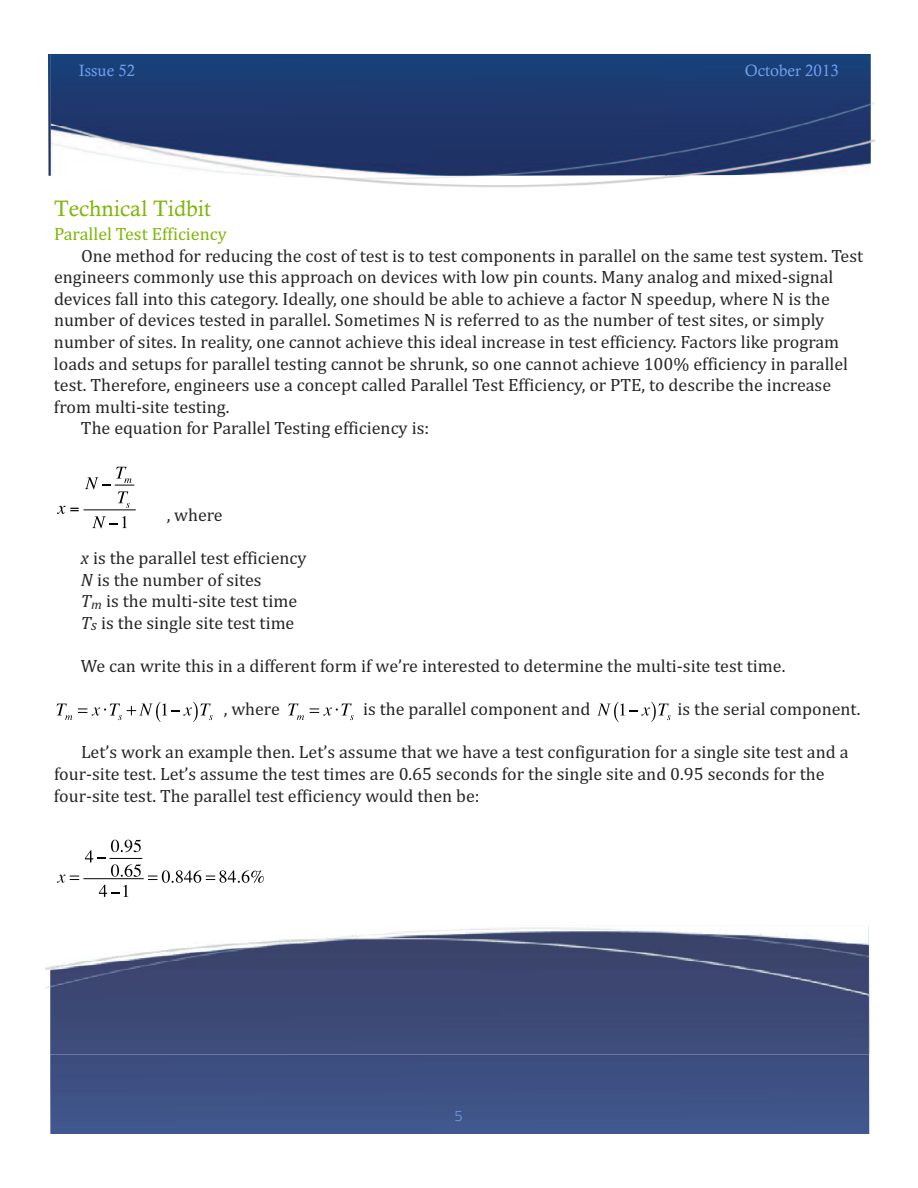
<style>
.page{position:relative;width:918px;height:1188px;background:#fff}
.page>*{position:absolute;margin:0;border:0;box-sizing:border-box;transform-origin:0 0}
.t1{font:22.5px "Calisto";color:#7eb606}
.t2{font:18px/21.6px "Cambria";color:#272627}
.t3{font:18px "Cambria";color:#7eb606}
.t4{font:16.5px "Calisto";color:#6fa0ef}
.t5{font:16.5px "Courier";color:#6fa0ef}
.s1{font-style:italic}
</style>
<div class="page">
<img style="left:48px;top:54px;width:3px;height:122px">
<img style="left:51px;top:54px;width:820px;height:122px">
<img style="left:50px;top:1054px;width:820px;height:80px">
<img style="left:50px;top:925px;width:819px;height:129px">
<svg style="left:57px;top:506px;width:22px;height:8px"></svg>
<svg style="left:85px;top:467px;width:49px;height:41px"></svg>
<svg style="left:92px;top:516px;width:35px;height:12px"></svg>
<hr style="left:83px;top:509px;width:53px;height:1px;background:#040503">
<svg style="left:57px;top:704px;width:15px;height:16px"></svg>
<svg style="left:78px;top:702px;width:135px;height:20px"></svg>
<svg style="left:288px;top:704px;width:16px;height:16px"></svg>
<svg style="left:310px;top:704px;width:44px;height:16px"></svg>
<svg style="left:597px;top:702px;width:74px;height:20px"></svg>
<svg style="left:57px;top:875px;width:22px;height:8px"></svg>
<svg style="left:85px;top:839px;width:56px;height:38px"></svg>
<hr style="left:109px;top:858px;width:33px;height:1px;background:#040503">
<svg style="left:99px;top:885px;width:29px;height:12px"></svg>
<hr style="left:83px;top:878px;width:61px;height:1px;background:#040503">
<svg style="left:148px;top:870px;width:116px;height:13px"></svg>
<p class="t4" style="left:79px;top:64px;width:58px">Issue 52</p>
<p class="t4" style="left:745px;top:64px;width:95px">October 2013</p>
<p class="t1" style="left:54px;top:200px;width:159px">Technical Tidbit</p>
<p class="t3" style="left:54px;top:223px;width:174px">Parallel Test Efficiency</p>
<p class="t2" style="left:81px;top:245px;width:784px">One method for reducing the cost of test is to test components in parallel on the same test system. Test</p>
<p class="t2" style="left:54px;top:266px;width:781px">engineers commonly use this approach on devices with low pin counts. Many analog and mixed-signal</p>
<p class="t2" style="left:54px;top:288px;width:777px">devices fall into this category. Ideally, one should be able to achieve a factor N speedup, where N is the</p>
<p class="t2" style="left:54px;top:309px;width:772px">number of devices tested in parallel. Sometimes N is referred to as the number of test sites, or simply</p>
<p class="t2" style="left:54px;top:331px;width:787px">number of sites. In reality, one cannot achieve this ideal increase in test efficiency. Factors like program</p>
<p class="t2" style="left:54px;top:353px;width:796px">loads and setups for parallel testing cannot be shrunk, so one cannot achieve 100% efficiency in parallel</p>
<p class="t2" style="left:54px;top:374px;width:779px">test. Therefore, engineers use a concept called Parallel Test Efficiency, or PTE, to describe the increase</p>
<p class="t2" style="left:54px;top:396px;width:177px">from multi-site testing.</p>
<p class="t2" style="left:81px;top:417px;width:350px">The equation for Parallel Testing efficiency is:</p>
<p class="t2" style="left:167px;top:504px;width:58px">, where</p>
<p class="t2" style="left:81px;top:547px;width:227px"><span class="s1">x</span> is the parallel test efficiency<br><span class="s1">N</span> is the number of sites<br><span class="s1">T</span><sub>m</sub> is the multi-site test time<br><span class="s1">T</span><sub>s</sub> is the single site test time</p>
<p class="t2" style="left:81px;top:655px;width:706px">We can write this in a different form if we’re interested to determine the multi-site test time.</p>
<p class="t2" style="left:224px;top:698px;width:58px">, where</p>
<p class="t2" style="left:363px;top:698px;width:229px">is the parallel component and</p>
<p class="t2" style="left:678px;top:698px;width:185px">is the serial component.</p>
<p class="t2" style="left:54px;top:741px;width:796px;text-indent:27px">Let’s work an example then. Let’s assume that we have a test configuration for a single site test and a four-site test. Let’s assume the test times are 0.65 seconds for the single site and 0.95 seconds for the four-site test. The parallel test efficiency would then be:</p>
<p class="t5" style="left:454px;top:1111px;width:11px">5</p>
</div>
